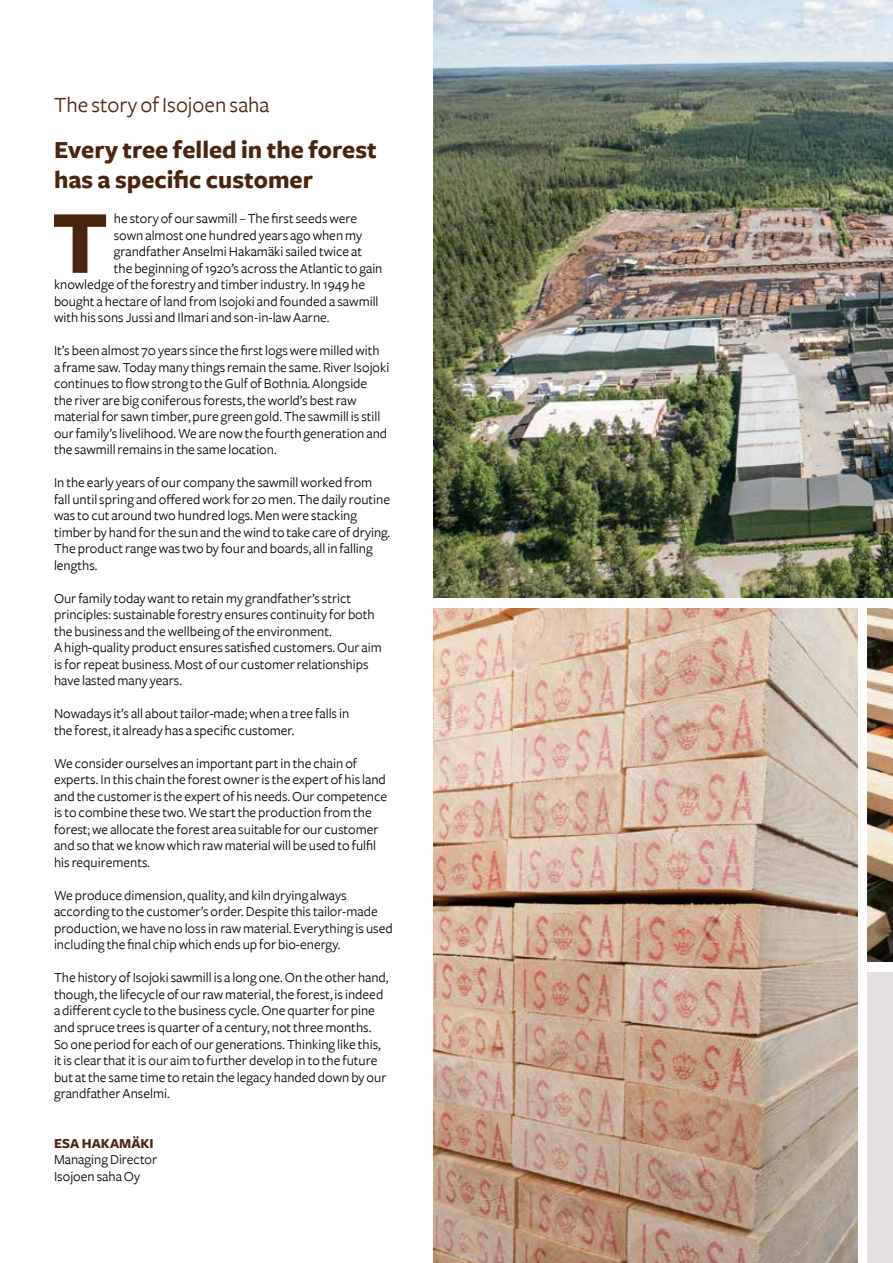
<style>
.page{position:relative;width:893px;height:1263px;background:#fff}
.page>*{position:absolute;margin:0;border:0;box-sizing:border-box;transform-origin:0 0}
.t1{font:700 93.45px "Freight Sans";color:#4a240f}
.t2{font:700 25.5px/30px "Freight Sans";color:#4a240f}
.t3{font:22.5px "Freight Sans";color:#4a240f}
.t4{font:14.25px/16.5px "Freight Sans";color:#000}
.t5{font:700 14.25px "Freight Sans";color:#4a240f}
</style>
<div class="page">
<img style="left:434px;top:0;width:459px;height:598px">
<img style="left:434px;top:608px;width:423px;height:655px">
<img style="left:868px;top:608px;width:25px;height:354px">
<h3 class="t3" style="left:54px;top:92px;width:217px">The story of Isojoen saha</h3>
<h2 class="t2" style="left:54px;top:136px;width:324px">Every tree felled in the forest has a specific customer</h2>
<h1 class="t1" style="left:52px;top:192px;width:58px">T</h1>
<p class="t4" style="left:114px;top:211px;width:245px">he story of our sawmill – The first seeds were</p>
<p class="t4" style="left:114px;top:227px;width:250px">sown almost one hundred years ago when my</p>
<p class="t4" style="left:114px;top:244px;width:250px">grandfather Anselmi Hakamäki sailed twice at</p>
<p class="t4" style="left:114px;top:260px;width:270px">the beginning of 1920’s across the Atlantic to gain</p>
<p class="t4" style="left:54px;top:277px;width:313px">knowledge of the forestry and timber industry. In 1949 he</p>
<p class="t4" style="left:54px;top:293px;width:326px">bought a hectare of land from Isojoki and founded a sawmill</p>
<p class="t4" style="left:54px;top:310px;width:277px">with his sons Jussi and Ilmari and son-in-law Aarne.</p>
<p class="t4" style="left:54px;top:343px;width:337px">It’s been almost 70 years since the first logs were milled with a frame saw. Today many things remain the same. River Isojoki continues to flow strong to the Gulf of Bothnia. Alongside the river are big coniferous forests, the world’s best raw material for sawn timber, pure green gold. The sawmill is still our family’s livelihood. We are now the fourth generation and the sawmill remains in the same location.</p>
<p class="t4" style="left:54px;top:475px;width:338px">In the early years of our company the sawmill worked from fall until spring and offered work for 20 men. The daily routine was to cut around two hundred logs. Men were stacking timber by hand for the sun and the wind to take care of drying.<br>The product range was two by four and boards, all in falling lengths.</p>
<p class="t4" style="left:54px;top:590px;width:329px">Our family today want to retain my grandfather’s strict principles: sustainable forestry ensures continuity for both the business and the wellbeing of the environment.<br>A high-quality product ensures satisfied customers. Our aim is for repeat business. Most of our customer relationships have lasted many years.</p>
<p class="t4" style="left:54px;top:706px;width:297px">Nowadays it’s all about tailor-made; when a tree falls in the forest, it already has a specific customer.</p>
<p class="t4" style="left:54px;top:755px;width:335px">We consider ourselves an important part in the chain of experts. In this chain the forest owner is the expert of his land and the customer is the expert of his needs. Our competence is to combine these two. We start the production from the forest; we allocate the forest area suitable for our customer and so that we know which raw material will be used to fulfil his requirements.</p>
<p class="t4" style="left:54px;top:887px;width:340px">We produce dimension, quality, and kiln drying always according to the customer’s order. Despite this tailor-made production, we have no loss in raw material. Everything is used including the final chip which ends up for bio-energy.</p>
<p class="t4" style="left:54px;top:970px;width:336px">The history of Isojoki sawmill is a long one. On the other hand, though, the lifecycle of our raw material, the forest, is indeed a different cycle to the business cycle. One quarter for pine and spruce trees is quarter of a century, not three months.<br>So one period for each of our generations. Thinking like this, it is clear that it is our aim to further develop in to the future but at the same time to retain the legacy handed down by our grandfather Anselmi.</p>
<p class="t5" style="left:54px;top:1135px;width:101px">ESA HAKAMÄKI</p>
<p class="t4" style="left:54px;top:1151px;width:105px">Managing Director<br>Isojoen saha Oy</p>
</div>
